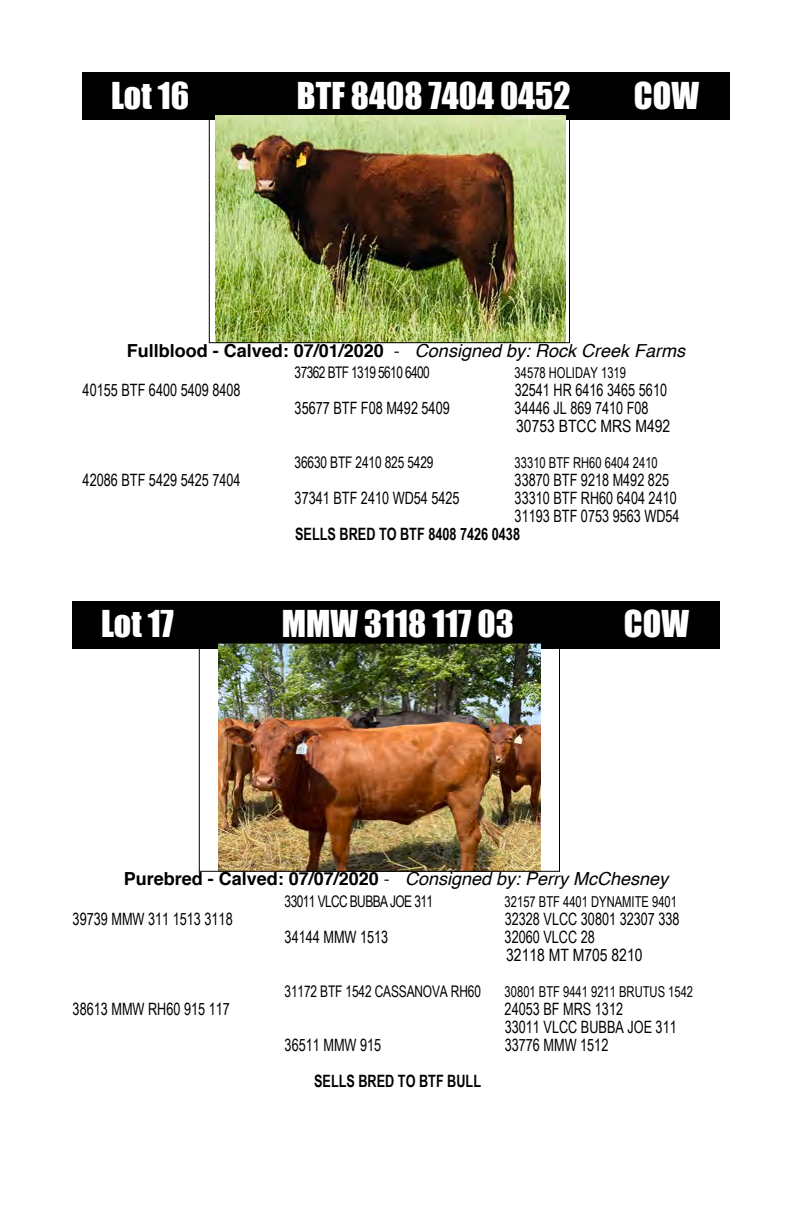
<style>
.page{position:relative;width:792px;height:1224px;background:#fff}
.page>*{position:absolute;margin:0;border:0;box-sizing:border-box;transform-origin:0 0}
.t1{font:34px "Impact";color:#fff}
.t2{font:700 18px "Helvetica";color:#000}
.t3{font:17px/18px "Arial Narrow";color:#000;scale:.91 1}
.t4{font:700 17px "Arial Narrow";color:#000;scale:.91 1}
.t5{font:16px "Arial Narrow";letter-spacing:-.01em;color:#000;scale:.91 1}
.t6{font:16px "Arial Narrow";letter-spacing:-.04em;color:#000;scale:.91 1}
.t7{font:15px "Arial Narrow";color:#000;scale:.91 1}
.s1{font-weight:300}
.s2{font-weight:400;font-style:italic}
</style>
<div class="page">
<div style="left:82px;top:72px;width:648px;height:48px;background:#000"></div>
<div style="left:72px;top:601px;width:648px;height:48px;background:#000"></div>
<img style="left:215px;top:116px;width:351px;height:225px">
<div style="left:209px;top:114px;width:361px;height:229px;border:1px solid #000"></div>
<img style="left:219px;top:645px;width:321px;height:225px">
<div style="left:199px;top:643px;width:361px;height:229px;border:1px solid #000"></div>
<h1 class="t1" style="left:111px;top:69px;width:80px">Lot 16</h1>
<h1 class="t1" style="left:297px;top:69px;width:275px">BTF 8408 7404 0452</h1>
<h1 class="t1" style="left:634px;top:69px;width:67px">COW</h1>
<p class="t2" style="left:127px;top:336px;width:560px">Fullblood - Calved: 07/01/2020 <span class="s1">-</span> <span class="s2">Consigned by: Rock Creek Farms</span></p>
<p class="t6" style="left:295px;top:361px;width:150px">37362 BTF 1319 5610 6400</p>
<p class="t7" style="left:515px;top:362px;width:124px">34578 HOLIDAY 1319</p>
<p class="t3" style="left:83px;top:380px;width:175px">40155 BTF 6400 5409 8408</p>
<p class="t3" style="left:515px;top:380px;width:169px">32541 HR 6416 3465 5610</p>
<p class="t3" style="left:295px;top:398px;width:172px">35677 BTF F08 M492 5409</p>
<p class="t3" style="left:515px;top:398px;width:173px">34446 JL 869 7410 F08<br>30753 BTCC MRS M492</p>
<p class="t5" style="left:295px;top:451px;width:154px">36630 BTF 2410 825 5429</p>
<p class="t7" style="left:515px;top:452px;width:159px">33310 BTF RH60 6404 2410</p>
<p class="t3" style="left:83px;top:470px;width:175px">42086 BTF 5429 5425 7404</p>
<p class="t3" style="left:515px;top:470px;width:171px">33870 BTF 9218 M492 825</p>
<p class="t3" style="left:295px;top:488px;width:183px">37341 BTF 2410 WD54 5425</p>
<p class="t3" style="left:515px;top:488px;width:183px">33310 BTF RH60 6404 2410<br>31193 BTF 0753 9563 WD54</p>
<p class="t4" style="left:295px;top:521px;width:249px">SELLS BRED TO BTF 8408 7426 0438</p>
<h1 class="t1" style="left:101px;top:598px;width:74px">Lot 17</h1>
<h1 class="t1" style="left:282px;top:598px;width:233px">MMW 3118 117 03</h1>
<h1 class="t1" style="left:624px;top:598px;width:67px">COW</h1>
<p class="t2" style="left:124px;top:864px;width:546px">Purebred - Calved: 07/07/2020 <span class="s1">-</span> <span class="s2">Consigned by: Perry McChesney</span></p>
<p class="t6" style="left:285px;top:889px;width:165px">33011 VLCC BUBBA JOE 311</p>
<p class="t7" style="left:505px;top:890px;width:191px">32157 BTF 4401 DYNAMITE 9401</p>
<p class="t3" style="left:73px;top:909px;width:177px">39739 MMW 311 1513 3118</p>
<p class="t3" style="left:505px;top:909px;width:194px">32328 VLCC 30801 32307 338</p>
<p class="t3" style="left:285px;top:927px;width:115px">34144 MMW 1513</p>
<p class="t3" style="left:505px;top:927px;width:153px">32060 VLCC 28<br>32118 MT M705 8210</p>
<p class="t5" style="left:285px;top:979px;width:217px">31172 BTF 1542 CASSANOVA RH60</p>
<p class="t7" style="left:505px;top:980px;width:209px">30801 BTF 9441 9211 BRUTUS 1542</p>
<p class="t3" style="left:73px;top:999px;width:174px">38613 MMW RH60 915 117</p>
<p class="t3" style="left:505px;top:999px;width:191px">24053 BF MRS 1312<br>33011 VLCC BUBBA JOE 311</p>
<p class="t3" style="left:285px;top:1035px;width:108px">36511 MMW 915</p>
<p class="t3" style="left:505px;top:1035px;width:115px">33776 MMW 1512</p>
<p class="t4" style="left:314px;top:1068px;width:185px">SELLS BRED TO BTF BULL</p>
</div>
